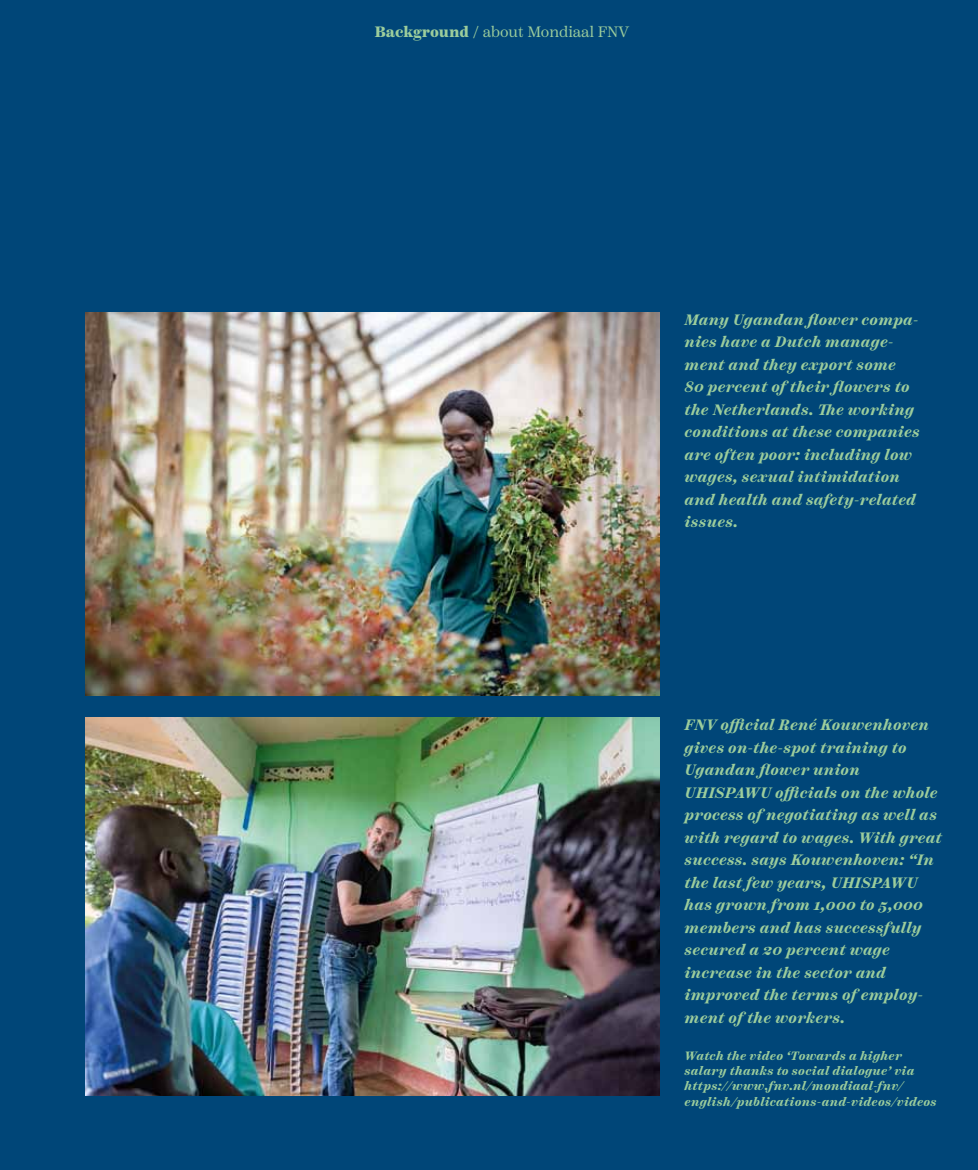
<style>
.page{position:relative;width:978px;height:1170px;background:#fff}
.page>*{position:absolute;margin:0;border:0;box-sizing:border-box;transform-origin:0 0}
.t1{font:italic 700 15px/22.5px "Scotch Text";letter-spacing:.02em;color:#9ccd9c}
.t2{font:15px "Scotch Text";color:#9ccd9c}
.t3{font:italic 700 12px/15px "Scotch Text";letter-spacing:.03em;color:#9ccd9c}
.s1{font-weight:900}
</style>
<div class="page">
<div style="left:0;top:0;width:978px;height:1169px;background:#004678"></div>
<img style="left:85px;top:717px;width:574px;height:378px">
<img style="left:85px;top:312px;width:574px;height:383px">
<p class="t2" style="left:374px;top:23px;width:256px"><span class="s1">Background /</span> about Mondiaal FNV</p>
<p class="t1" style="left:685px;top:308px;width:237px">Many Ugandan flower compa&shy;nies have a Dutch manage&shy;ment and they export some<br>80 percent of their flowers to the Netherlands. The working conditions at these companies are often poor: including low wages, sexual intimidation and health and safety-related issues.</p>
<p class="t1" style="left:685px;top:714px;width:259px">FNV official René Kouwenhoven gives on-the-spot training to<br>Ugandan flower union<br>UHISPAWU officials on the whole process of negotiating as well as with regard to wages. With great success. says Kouwenhoven: “In the last few years, UHISPAWU has grown from 1,000 to 5,000 members and has successfully secured a 20 percent wage increase in the sector and improved the terms of employ&shy;ment of the workers.</p>
<p class="t3" style="left:685px;top:1049px;width:254px">Watch the video ‘Towards a higher salary thanks to social dialogue’ via https://www.fnv.nl/mondiaal-fnv/ english/publications-and-videos/videos</p>
</div>
